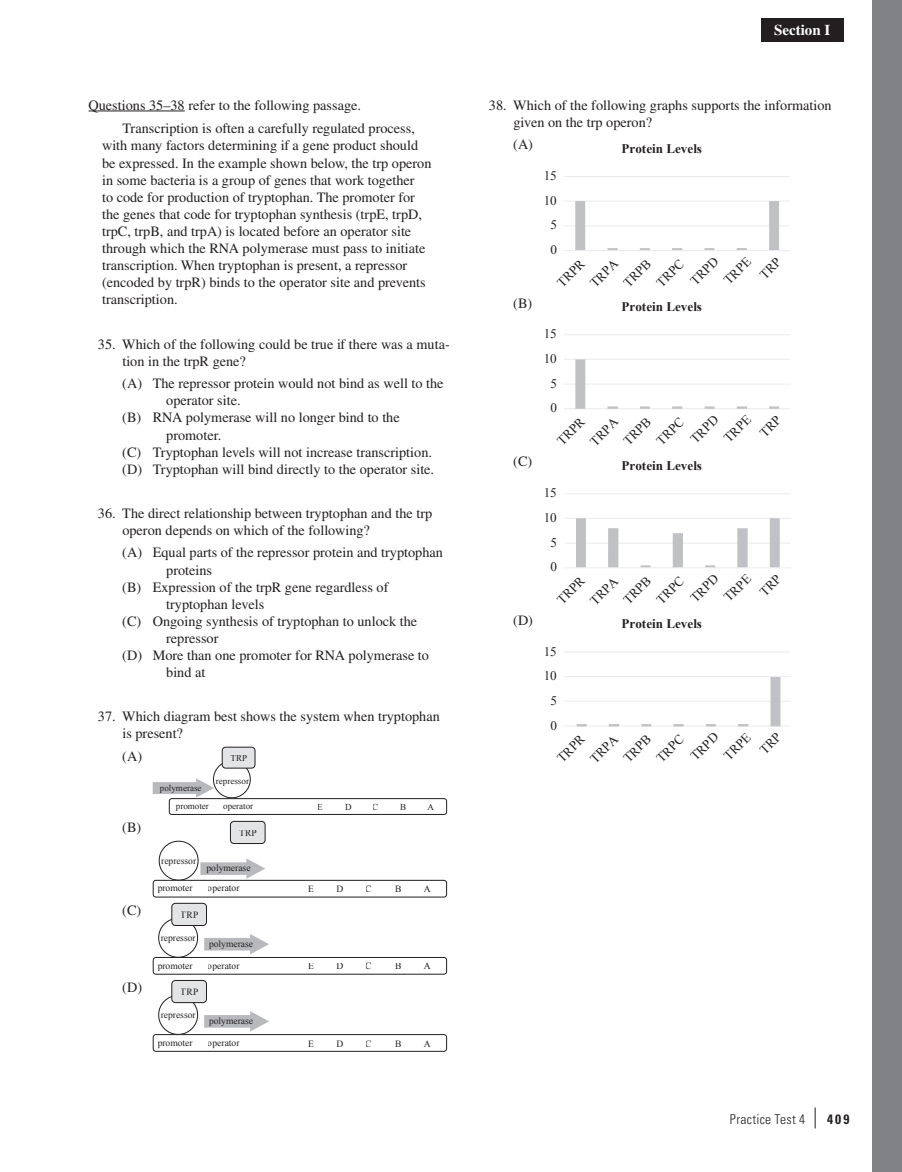
<style>
.page{position:relative;width:902px;height:1172px;background:#fff}
.page>*{position:absolute;margin:0;border:0;box-sizing:border-box;transform-origin:0 0}
.t1{font:700 15px "Times LT Pro";color:#fff}
.Passage{font:14.25px/17.1px "Times LT Pro";color:#231f20}
.Answer{font:14.25px/17.1px "Times LT Pro";color:#231f20}
.Question{font:14.25px/17.1px "Times LT Pro";color:#231f20}
.Directions{font:14.25px "Times LT Pro";color:#231f20}
.t2{font:300 condensed 13.5px "Univers LT Pro";letter-spacing:.025em;color:#231f20}
.t3{font:13.05px "Times New Roman";color:#231f20}
.t4{font:700 13.05px "Times New Roman";color:#231f20}
.t5{font:9.6px "Times New Roman";color:#231f20}
.t6{font:9px/18.8px "Times New Roman";color:#231f20}
.s1{font-weight:400;font-size:21px}
.s2{font-weight:700}
</style>
<div class="page">
<div style="left:872px;top:0;width:30px;height:1172px;background:#808285"></div>
<div style="left:760px;top:18px;width:83px;height:23px;background:#231f20"></div>
<hr style="left:88px;top:111px;width:97px;height:1px;background:#231f20">
<svg style="left:153px;top:746px;width:294px;height:69px"></svg>
<svg style="left:153px;top:821px;width:294px;height:153px"></svg>
<svg style="left:153px;top:980px;width:294px;height:71px"></svg>
<hr style="left:564px;top:225px;width:226px;height:1px;background:#eaebec">
<hr style="left:564px;top:200px;width:226px;height:2px;background:#eaebec">
<hr style="left:564px;top:176px;width:226px;height:1px;background:#eaebec">
<svg style="left:575px;top:201px;width:204px;height:49px"></svg>
<hr style="left:564px;top:250px;width:226px;height:1px;background:#eaebec">
<hr style="left:564px;top:383px;width:226px;height:1px;background:#eaebec">
<hr style="left:564px;top:359px;width:226px;height:1px;background:#eaebec">
<hr style="left:564px;top:334px;width:226px;height:1px;background:#eaebec">
<hr style="left:564px;top:408px;width:226px;height:1px;background:#eaebec">
<svg style="left:575px;top:359px;width:204px;height:50px"></svg>
<hr style="left:564px;top:542px;width:226px;height:1px;background:#eaebec">
<hr style="left:564px;top:518px;width:226px;height:1px;background:#eaebec">
<hr style="left:564px;top:493px;width:226px;height:1px;background:#eaebec">
<svg style="left:576px;top:518px;width:203px;height:49px"></svg>
<hr style="left:564px;top:567px;width:226px;height:1px;background:#eaebec">
<hr style="left:564px;top:700px;width:226px;height:1px;background:#eaebec">
<hr style="left:564px;top:676px;width:226px;height:1px;background:#eaebec">
<hr style="left:564px;top:651px;width:226px;height:1px;background:#eaebec">
<hr style="left:564px;top:725px;width:226px;height:1px;background:#eaebec">
<svg style="left:576px;top:677px;width:204px;height:49px"></svg>
<p class="Directions" style="left:88px;top:96px;width:274px">Questions 35–38 refer to the following passage.</p>
<p class="Passage" style="left:102px;top:120px;width:331px;text-indent:20px">Transcription is often a carefully regulated process, with many factors determining if a gene product should be expressed. In the example shown below, the trp operon in some bacteria is a group of genes that work together<br>to code for production of tryptophan. The promoter for the genes that code for tryptophan synthesis (trpE, trpD, trpC, trpB, and trpA) is located before an operator site through which the RNA polymerase must pass to initiate transcription. When tryptophan is present, a repressor (encoded by trpR) binds to the operator site and prevents transcription.</p>
<p class="Question" style="left:122px;top:335px;width:329px;text-indent:-24px">35. Which of the following could be true if there was a muta&shy;tion in the trpR gene?</p>
<p class="Answer" style="left:166px;top:375px;width:279px;text-indent:-44px">(A) The repressor protein would not bind as well to the operator site.</p>
<p class="Answer" style="left:166px;top:409px;width:235px;text-indent:-44px">(B) RNA polymerase will no longer bind to the promoter.</p>
<p class="Answer" style="left:122px;top:443px;width:311px">(C) Tryptophan levels will not increase transcription.</p>
<p class="Answer" style="left:122px;top:460px;width:313px">(D) Tryptophan will bind directly to the operator site.</p>
<p class="Question" style="left:122px;top:504px;width:311px;text-indent:-24px">36. The direct relationship between tryptophan and the trp operon depends on which of the following?</p>
<p class="Answer" style="left:166px;top:544px;width:278px;text-indent:-44px">(A) Equal parts of the repressor protein and tryptophan proteins</p>
<p class="Answer" style="left:166px;top:578px;width:224px;text-indent:-44px">(B) Expression of the trpR gene regardless of tryptophan levels</p>
<p class="Answer" style="left:166px;top:612px;width:252px;text-indent:-44px">(C) Ongoing synthesis of tryptophan to unlock the repressor</p>
<p class="Answer" style="left:166px;top:646px;width:264px;text-indent:-44px">(D) More than one promoter for RNA polymerase to bind at</p>
<p class="Question" style="left:122px;top:708px;width:319px;text-indent:-24px">37. Which diagram best shows the system when tryptophan is present?</p>
<p class="Answer" style="left:122px;top:748px;width:21px">(A)</p>
<p class="t6" style="left:230px;top:749px;width:18px">TRP</p>
<p class="t6" style="left:216px;top:771px;width:35px">repressor</p>
<p class="t6" style="left:176px;top:778px;width:35px;text-indent:-16px">polymerase promoter</p>
<p class="t6" style="left:223px;top:797px;width:32px">operator</p>
<p class="t6" style="left:318px;top:797px;width:7px">E</p>
<p class="t6" style="left:345px;top:797px;width:8px">D</p>
<p class="t6" style="left:373px;top:797px;width:8px">C</p>
<p class="t6" style="left:400px;top:797px;width:8px">B</p>
<p class="t6" style="left:427px;top:797px;width:8px">A</p>
<p class="Answer" style="left:122px;top:818px;width:20px">(B)</p>
<p class="t5" style="left:239px;top:826px;width:19px">TRP</p>
<p class="t5" style="left:161px;top:854px;width:36px">repressor</p>
<p class="t5" style="left:206px;top:861px;width:46px">polymerase</p>
<p class="t5" style="left:158px;top:881px;width:36px">promoter</p>
<p class="t5" style="left:208px;top:881px;width:33px">operator</p>
<p class="t5" style="left:308px;top:882px;width:7px">E</p>
<p class="t5" style="left:336px;top:882px;width:8px">D</p>
<p class="t5" style="left:366px;top:882px;width:8px">C</p>
<p class="t5" style="left:395px;top:882px;width:8px">B</p>
<p class="t5" style="left:424px;top:882px;width:8px">A</p>
<p class="Answer" style="left:122px;top:901px;width:20px">(C)</p>
<p class="t5" style="left:181px;top:908px;width:19px">TRP</p>
<p class="t5" style="left:161px;top:931px;width:36px">repressor</p>
<p class="t5" style="left:209px;top:937px;width:46px">polymerase</p>
<p class="t5" style="left:158px;top:959px;width:36px">promoter</p>
<p class="t5" style="left:208px;top:959px;width:33px">operator</p>
<p class="t5" style="left:308px;top:959px;width:7px">E</p>
<p class="t5" style="left:336px;top:959px;width:8px">D</p>
<p class="t5" style="left:366px;top:959px;width:8px">C</p>
<p class="t5" style="left:395px;top:959px;width:8px">B</p>
<p class="t5" style="left:424px;top:959px;width:8px">A</p>
<p class="Answer" style="left:122px;top:978px;width:21px">(D)</p>
<p class="t5" style="left:181px;top:985px;width:19px">TRP</p>
<p class="t5" style="left:161px;top:1008px;width:36px">repressor</p>
<p class="t5" style="left:209px;top:1014px;width:46px">polymerase</p>
<p class="t5" style="left:158px;top:1036px;width:36px">promoter</p>
<p class="t5" style="left:208px;top:1036px;width:33px">operator</p>
<p class="t5" style="left:308px;top:1036px;width:7px">E</p>
<p class="t5" style="left:336px;top:1036px;width:8px">D</p>
<p class="t5" style="left:366px;top:1036px;width:8px">C</p>
<p class="t5" style="left:395px;top:1036px;width:8px">B</p>
<p class="t5" style="left:424px;top:1036px;width:8px">A</p>
<p class="t1" style="left:774px;top:21px;width:58px">Section I</p>
<p class="Question" style="left:513px;top:96px;width:320px;text-indent:-24px">38. Which of the following graphs supports the information given on the trp operon?</p>
<p class="Answer" style="left:513px;top:136px;width:21px">(A)</p>
<p class="t4" style="left:621px;top:139px;width:82px">Protein Levels</p>
<p class="t3" style="left:543px;top:167px;width:15px">15</p>
<p class="t3" style="left:543px;top:192px;width:15px">10</p>
<p class="t3" style="left:550px;top:216px;width:8px">5</p>
<p class="t3" style="left:550px;top:241px;width:8px">0</p>
<p class="t3" style="left:553px;top:278px;width:34px;rotate:-45deg">TRPR</p>
<p class="t3" style="left:586px;top:279px;width:35px;rotate:-45deg">TRPA</p>
<p class="t3" style="left:619px;top:278px;width:34px;rotate:-45deg">TRPB</p>
<p class="t3" style="left:652px;top:278px;width:34px;rotate:-45deg">TRPC</p>
<p class="t3" style="left:686px;top:277px;width:35px;rotate:-45deg">TRPD</p>
<p class="t3" style="left:720px;top:276px;width:34px;rotate:-45deg">TRPE</p>
<p class="Answer" style="left:513px;top:295px;width:20px">(B)</p>
<p class="t4" style="left:621px;top:297px;width:82px">Protein Levels</p>
<p class="t3" style="left:543px;top:325px;width:15px">15</p>
<p class="t3" style="left:543px;top:350px;width:15px">10</p>
<p class="t3" style="left:550px;top:374px;width:8px">5</p>
<p class="t3" style="left:550px;top:399px;width:8px">0</p>
<p class="t3" style="left:553px;top:437px;width:34px;rotate:-45deg">TRPR</p>
<p class="t3" style="left:586px;top:437px;width:35px;rotate:-45deg">TRPA</p>
<p class="t3" style="left:619px;top:437px;width:34px;rotate:-45deg">TRPB</p>
<p class="t3" style="left:652px;top:437px;width:34px;rotate:-45deg">TRPC</p>
<p class="t3" style="left:686px;top:435px;width:35px;rotate:-45deg">TRPD</p>
<p class="t3" style="left:720px;top:434px;width:34px;rotate:-45deg">TRPE</p>
<p class="Answer" style="left:513px;top:453px;width:20px">(C)</p>
<p class="t4" style="left:621px;top:456px;width:82px">Protein Levels</p>
<p class="t3" style="left:543px;top:484px;width:15px">15</p>
<p class="t3" style="left:543px;top:509px;width:15px">10</p>
<p class="t3" style="left:550px;top:533px;width:8px">5</p>
<p class="t3" style="left:550px;top:558px;width:8px">0</p>
<p class="t3" style="left:553px;top:595px;width:34px;rotate:-45deg">TRPR</p>
<p class="t3" style="left:586px;top:596px;width:35px;rotate:-45deg">TRPA</p>
<p class="t3" style="left:619px;top:595px;width:34px;rotate:-45deg">TRPB</p>
<p class="t3" style="left:652px;top:595px;width:34px;rotate:-45deg">TRPC</p>
<p class="t3" style="left:686px;top:594px;width:35px;rotate:-45deg">TRPD</p>
<p class="t3" style="left:720px;top:593px;width:34px;rotate:-45deg">TRPE</p>
<p class="Answer" style="left:513px;top:612px;width:21px">(D)</p>
<p class="t4" style="left:621px;top:614px;width:82px">Protein Levels</p>
<p class="t3" style="left:543px;top:642px;width:15px">15</p>
<p class="t3" style="left:543px;top:667px;width:15px">10</p>
<p class="t3" style="left:550px;top:691px;width:8px">5</p>
<p class="t3" style="left:550px;top:716px;width:8px">0</p>
<p class="t3" style="left:553px;top:754px;width:34px;rotate:-45deg">TRPR</p>
<p class="t3" style="left:586px;top:754px;width:35px;rotate:-45deg">TRPA</p>
<p class="t3" style="left:619px;top:754px;width:34px;rotate:-45deg">TRPB</p>
<p class="t3" style="left:652px;top:754px;width:34px;rotate:-45deg">TRPC</p>
<p class="t3" style="left:686px;top:752px;width:35px;rotate:-45deg">TRPD</p>
<p class="t3" style="left:720px;top:751px;width:34px;rotate:-45deg">TRPE</p>
<p class="t2" style="left:729px;top:1110px;width:121px">Practice Test 4 <span class="s1">|</span> <span class="s2">409</span></p>
</div>
